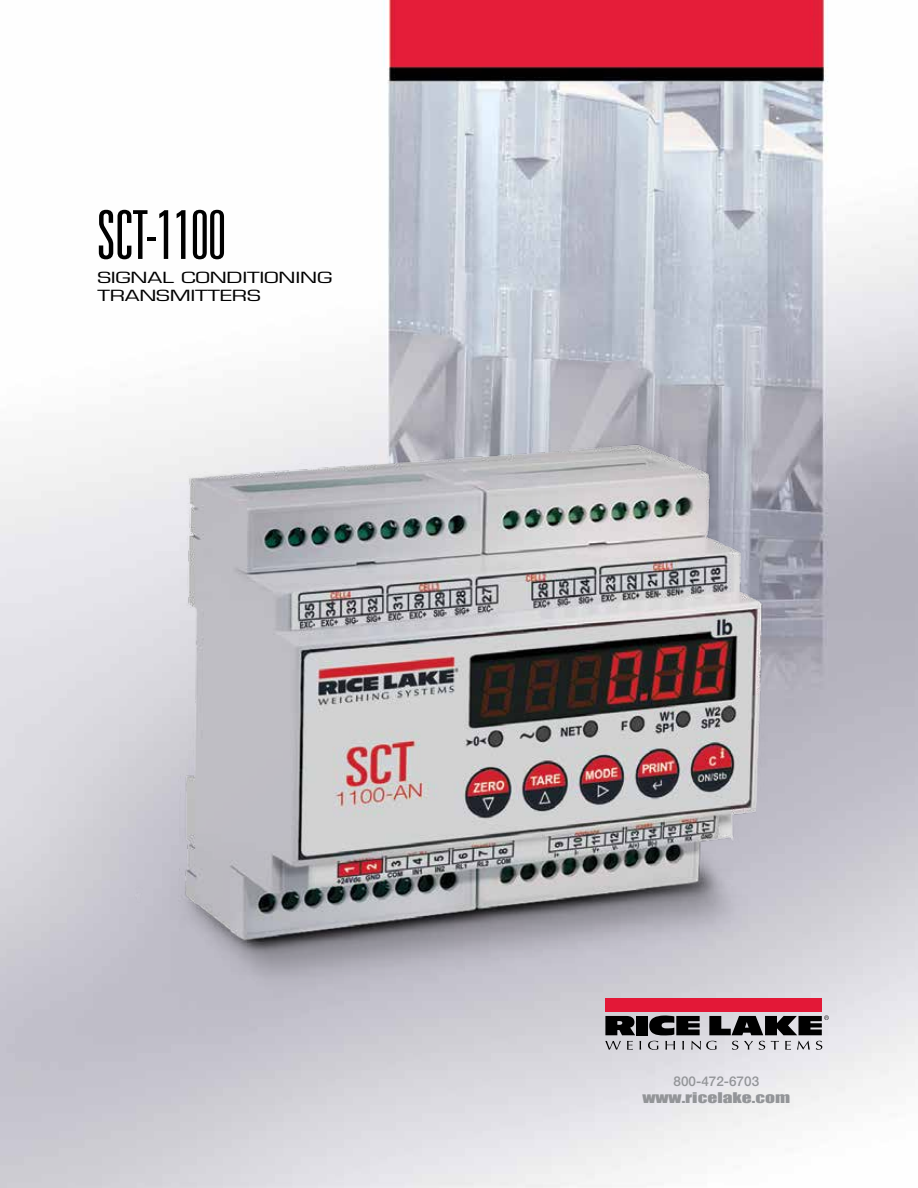
<style>
.page{position:relative;width:918px;height:1188px;background:#fff}
.page>*{position:absolute;margin:0;border:0;box-sizing:border-box;transform-origin:0 0}
.t1{font:300 ultra-condensed 67.5px "Univers LT Std";letter-spacing:-.02em;color:#000}
.t2{font:15px/18px "Eurostile LT Std";letter-spacing:-.01em;color:#000;scale:1.45 1}
.t3{font:13.5px "Impact";color:#939598;scale:1.45 1}
.t4{font:500 13.5px "Helvetica Neue LT Std";color:#939598}
</style>
<div class="page">
<img style="left:0;top:0;width:918px;height:1188px">
<div style="left:605px;top:998px;width:217px;height:13px;background:#e31837"></div>
<svg style="left:605px;top:1021px;width:30px;height:14px"></svg>
<div style="left:636px;top:1016px;width:12px;height:19px;background:#000"></div>
<svg style="left:605px;top:1041px;width:16px;height:9px"></svg>
<svg style="left:627px;top:1041px;width:6px;height:9px"></svg>
<svg style="left:648px;top:1015px;width:181px;height:35px;background:#858488"></svg>
<img style="left:126px;top:436px;width:646px;height:585px">
<h1 class="t1" style="left:97px;top:200px;width:131px">SCT-1100</h1>
<p class="t2" style="left:97px;top:268px;width:163px">SIGNAL CONDITIONING<br>TRANSMITTERS</p>
<p class="t4" style="left:674px;top:1073px;width:87px">800-472-6703</p>
<p class="t3" style="left:642px;top:1087px;width:104px">www.ricelake.com</p>
</div>
